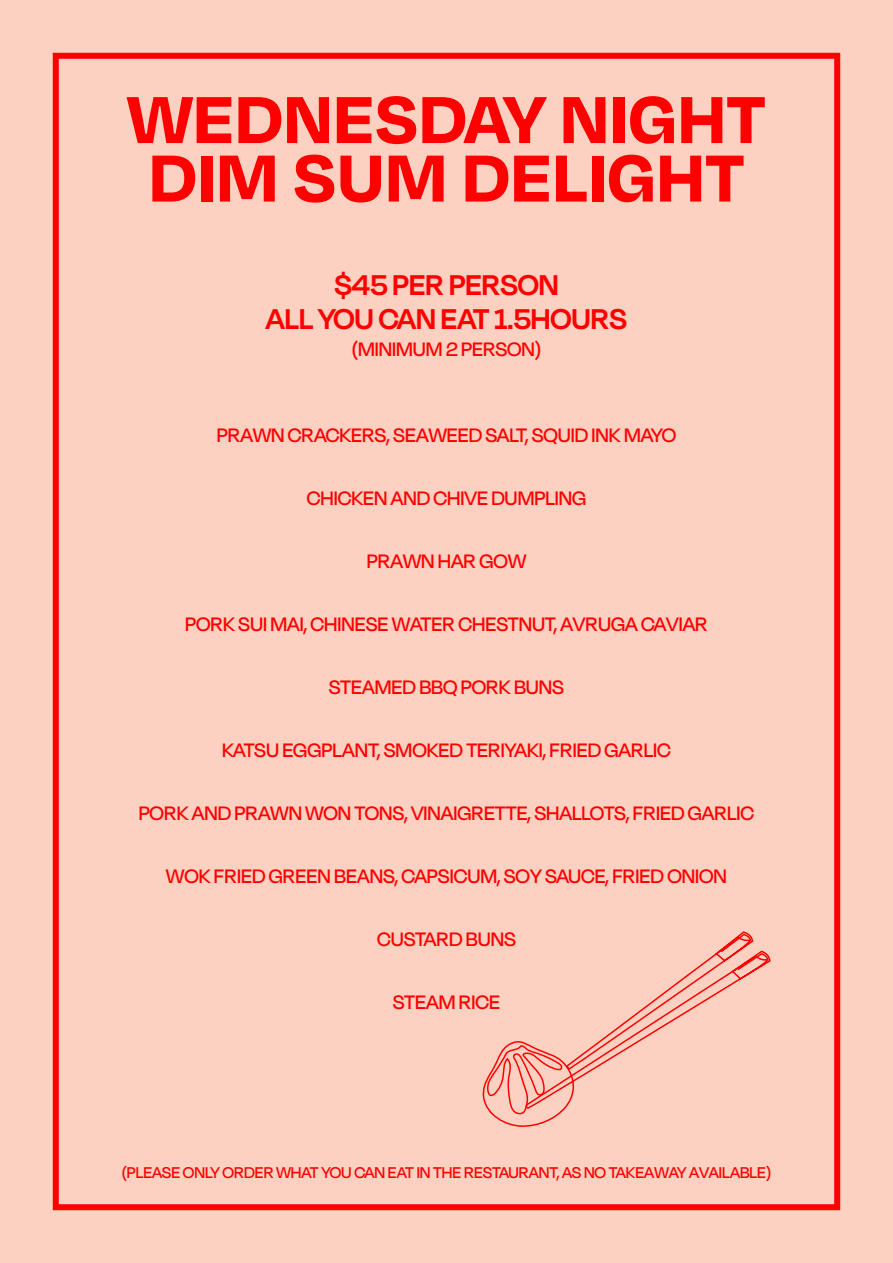
<style>
.page{position:relative;width:893px;height:1263px;background:#fcd1c2}
.page>*{position:absolute;margin:0;border:0;box-sizing:border-box;transform-origin:0 0}
.t1{font:700 76.5px "Degular";color:#f00}
.t2{font:600 33px "Degular Display";color:#f00}
.t3{font:500 22.5px "Degular Display";color:#f00}
.t4{font:500 18px "Degular Display";color:#f00}
</style>
<div class="page">
<div style="left:53px;top:53px;width:787px;height:1157px;border:6px solid #f00"></div>
<svg style="left:483px;top:931px;width:265px;height:196px"></svg>
<svg style="left:524px;top:933px;width:247px;height:177px"></svg>
<p class="t1" style="left:127px;top:70px;width:640px">WEDNESDAY NIGHT</p>
<p class="t1" style="left:148px;top:129px;width:598px">DIM SUM DELIGHT</p>
<p class="t2" style="left:334px;top:265px;width:226px">$45 PER PERSON</p>
<p class="t2" style="left:266px;top:300px;width:363px">ALL YOU CAN EAT 1.5HOURS</p>
<p class="t3" style="left:352px;top:336px;width:190px">(MINIMUM 2 PERSON)</p>
<p class="t3" style="left:217px;top:422px;width:461px">PRAWN CRACKERS, SEAWEED SALT, SQUID INK MAYO</p>
<p class="t3" style="left:307px;top:485px;width:281px">CHICKEN AND CHIVE DUMPLING</p>
<p class="t3" style="left:367px;top:548px;width:161px">PRAWN HAR GOW</p>
<p class="t3" style="left:185px;top:611px;width:524px">PORK SUI MAI, CHINESE WATER CHESTNUT, AVRUGA CAVIAR</p>
<p class="t3" style="left:329px;top:674px;width:237px">STEAMED BBQ PORK BUNS</p>
<p class="t3" style="left:222px;top:737px;width:450px">KATSU EGGPLANT, SMOKED TERIYAKI, FRIED GARLIC</p>
<p class="t3" style="left:139px;top:800px;width:617px">PORK AND PRAWN WON TONS, VINAIGRETTE, SHALLOTS, FRIED GARLIC</p>
<p class="t3" style="left:166px;top:863px;width:562px">WOK FRIED GREEN BEANS, CAPSICUM, SOY SAUCE, FRIED ONION</p>
<p class="t3" style="left:377px;top:926px;width:140px">CUSTARD BUNS</p>
<p class="t3" style="left:393px;top:989px;width:109px">STEAM RICE</p>
<p class="t4" style="left:122px;top:1162px;width:650px">(PLEASE ONLY ORDER WHAT YOU CAN EAT IN THE RESTAURANT, AS NO TAKEAWAY AVAILABLE)</p>
</div>
